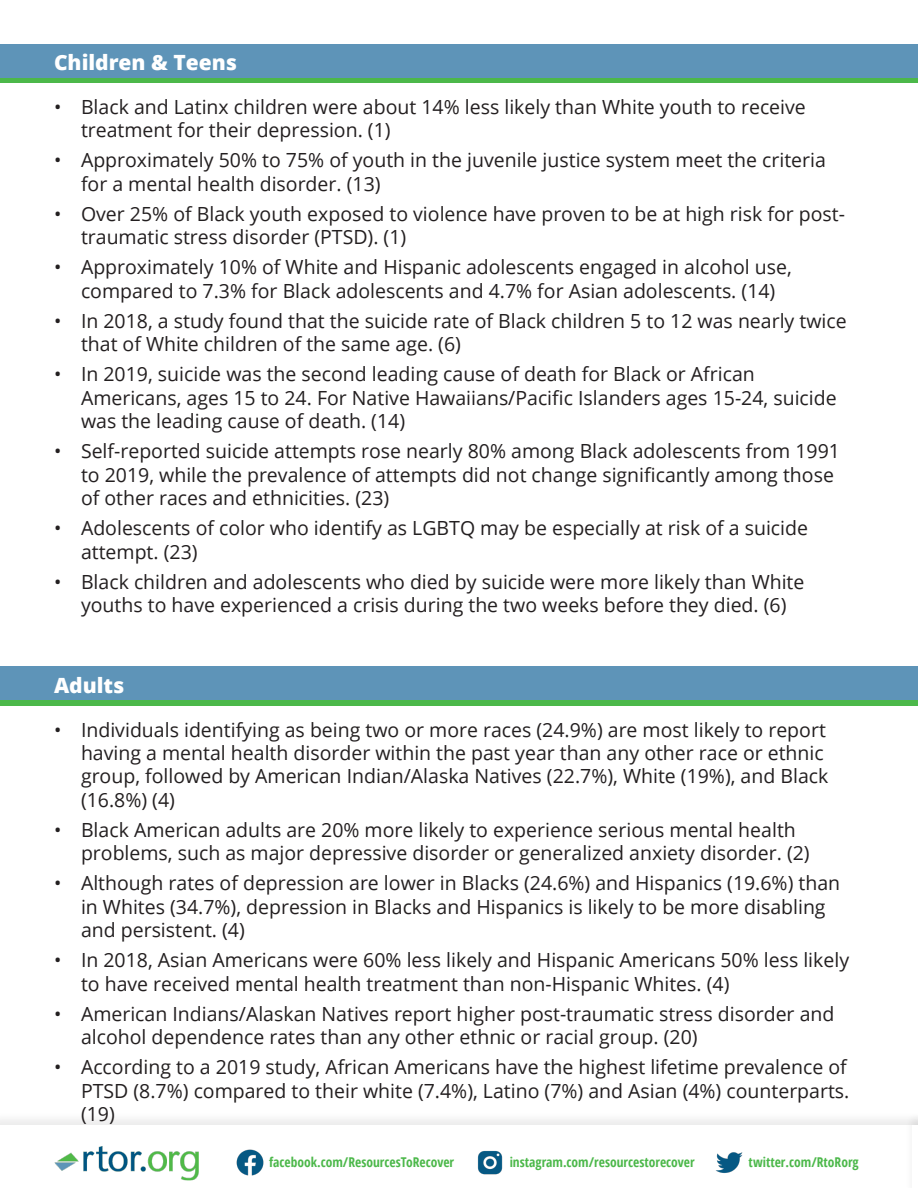
<style>
.page{position:relative;width:918px;height:1188px;background:#fff}
.page>*{position:absolute;margin:0;border:0;box-sizing:border-box;transform-origin:0 0}
.t1{font:800 21px "Open Sans";color:#fff}
.t2{font:19.5px/23.4px "Open Sans";color:#231f20}
.t3{font:700 13.5px "Open Sans Condensed";color:#4cb84a}
</style>
<div class="page">
<div style="left:0;top:700px;width:918px;height:6px;background:#4cb84a"></div>
<div style="left:0;top:667px;width:918px;height:33px;background:#5e94b8"></div>
<div style="left:0;top:77px;width:918px;height:6px;background:#4cb84a"></div>
<div style="left:0;top:44px;width:918px;height:34px;background:#5e94b8"></div>
<div style="left:0;top:1111px;width:918px;height:77px;background:#f7f7f7"></div>
<div style="left:0;top:1126px;width:918px;height:62px;background:#fff"></div>
<img style="left:55px;top:1146px;width:144px;height:35px">
<div style="left:904px;top:1111px;width:14px;height:77px;background:#231f20;opacity:.09"></div>
<div style="left:912px;top:1126px;width:6px;height:62px;background:#fff"></div>
<img style="left:236px;top:1149px;width:28px;height:27px">
<img style="left:477px;top:1150px;width:26px;height:25px">
<img style="left:715px;top:1152px;width:28px;height:21px">
<p class="t1" style="left:54px;top:46px;width:185px">Children &amp; Teens</p>
<p class="t2" style="left:81px;top:94px;width:726px;text-indent:-27px">• Black and Latinx children were about 14% less likely than White youth to receive treatment for their depression. (1)</p>
<p class="t2" style="left:81px;top:148px;width:746px;text-indent:-27px">• Approximately 50% to 75% of youth in the juvenile justice system meet the criteria for a mental health disorder. (13)</p>
<p class="t2" style="left:81px;top:202px;width:766px;text-indent:-27px">• Over 25% of Black youth exposed to violence have proven to be at high risk for post&shy;traumatic stress disorder (PTSD). (1)</p>
<p class="t2" style="left:54px;top:255px;width:739px;text-align:center">• Approximately 10% of White and Hispanic adolescents engaged in alcohol use, compared to 7.3% for Black adolescents and 4.7% for Asian adolescents. (14)</p>
<p class="t2" style="left:81px;top:309px;width:767px;text-indent:-27px">• In 2018, a study found that the suicide rate of Black children 5 to 12 was nearly twice that of White children of the same age. (6)</p>
<p class="t2" style="left:81px;top:362px;width:757px;text-indent:-27px">• In 2019, suicide was the second leading cause of death for Black or African<br>Americans, ages 15 to 24. For Native Hawaiians/Pacific Islanders ages 15-24, suicide was the leading cause of death. (14)</p>
<p class="t2" style="left:81px;top:439px;width:761px;text-indent:-27px">• Self-reported suicide attempts rose nearly 80% among Black adolescents from 1991 to 2019, while the prevalence of attempts did not change significantly among those of other races and ethnicities. (23)</p>
<p class="t2" style="left:81px;top:516px;width:729px;text-indent:-27px">• Adolescents of color who identify as LGBTQ may be especially at risk of a suicide attempt. (23)</p>
<p class="t2" style="left:54px;top:570px;width:752px;text-align:center">• Black children and adolescents who died by suicide were more likely than White youths to have experienced a crisis during the two weeks before they died. (6)</p>
<p class="t1" style="left:54px;top:669px;width:72px">Adults</p>
<p class="t2" style="left:81px;top:717px;width:749px;text-indent:-27px">• Individuals identifying as being two or more races (24.9%) are most likely to report having a mental health disorder within the past year than any other race or ethnic group, followed by American Indian/Alaska Natives (22.7%), White (19%), and Black (16.8%) (4)</p>
<p class="t2" style="left:81px;top:818px;width:730px;text-indent:-27px">• Black American adults are 20% more likely to experience serious mental health problems, such as major depressive disorder or generalized anxiety disorder. (2)</p>
<p class="t2" style="left:81px;top:871px;width:761px;text-indent:-27px">• Although rates of depression are lower in Blacks (24.6%) and Hispanics (19.6%) than in Whites (34.7%), depression in Blacks and Hispanics is likely to be more disabling and persistent. (4)</p>
<p class="t2" style="left:81px;top:948px;width:770px;text-indent:-27px">• In 2018, Asian Americans were 60% less likely and Hispanic Americans 50% less likely to have received mental health treatment than non-Hispanic Whites. (4)</p>
<p class="t2" style="left:81px;top:1002px;width:755px;text-indent:-27px">• American Indians/Alaskan Natives report higher post-traumatic stress disorder and alcohol dependence rates than any other ethnic or racial group. (20)</p>
<p class="t2" style="left:81px;top:1055px;width:770px;text-indent:-27px">• According to a 2019 study, African Americans have the highest lifetime prevalence of<br>PTSD (8.7%) compared to their white (7.4%), Latino (7%) and Asian (4%) counterparts. (19)</p>
<p class="t3" style="left:269px;top:1153px;width:187px">facebook.com/ResourcesToRecover</p>
<p class="t3" style="left:510px;top:1153px;width:187px">instagram.com/resourcestorecover</p>
<p class="t3" style="left:749px;top:1153px;width:112px">twitter.com/RtoRorg</p>
</div>
